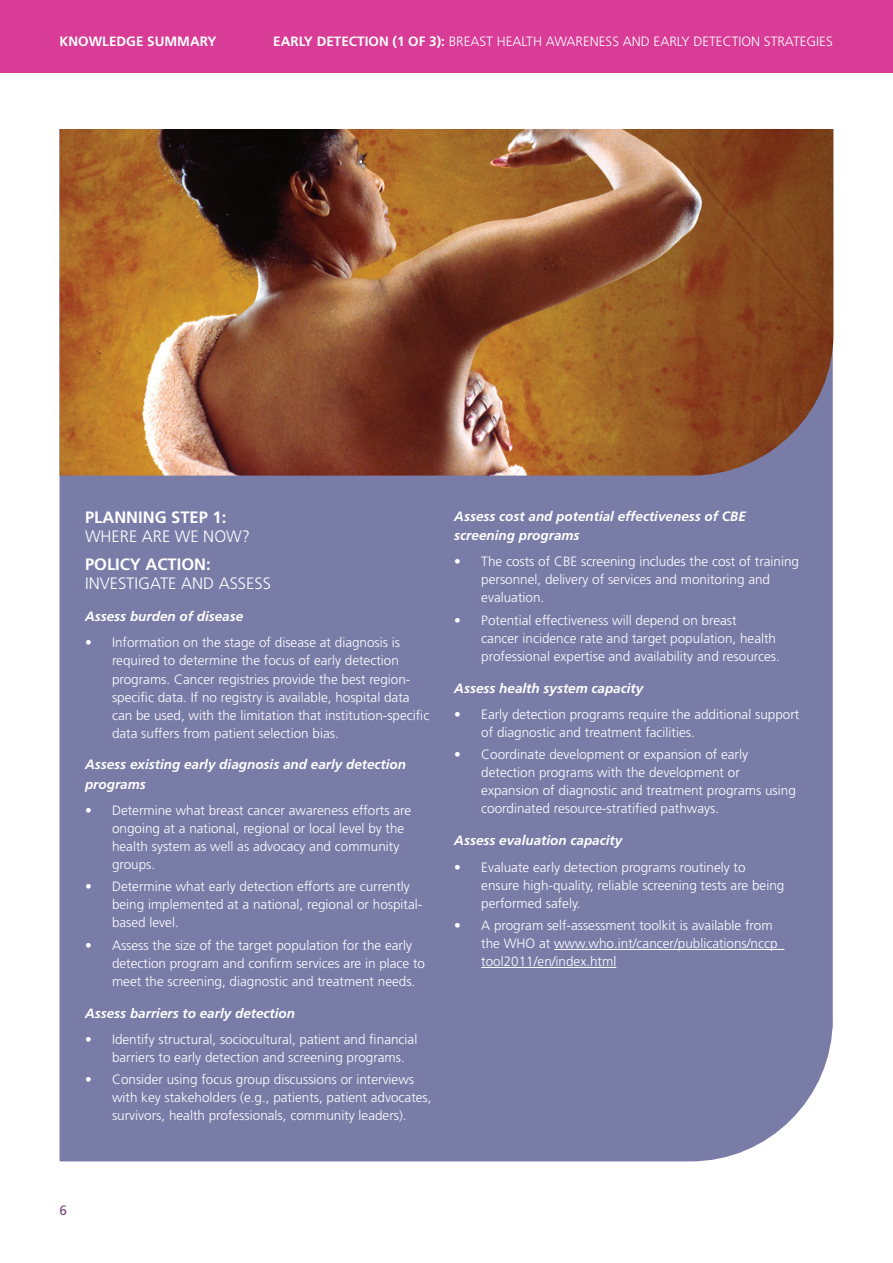
<style>
.page{position:relative;width:893px;height:1263px;background:#fff}
.page>*{position:absolute;margin:0;border:0;box-sizing:border-box;transform-origin:0 0}
.t1{font:300 16.5px "Frutiger";color:#fff}
.t2{font:700 16.5px "Frutiger";color:#fff}
.t3{font:300 13.5px/18px "Frutiger";color:#fff}
.t4{font:italic 700 13.5px/19.2px "Frutiger";color:#fff}
.t5{font:700 13.5px "Frutiger";color:#fff}
.t6{font:13.5px "Frutiger";color:#794779}
.s1{font-weight:700}
</style>
<div class="page">
<div style="left:60px;top:476px;width:773px;height:685px;background:#7a7ca8"></div>
<hr style="left:554px;top:949px;width:230px;height:1px;background:#fff">
<hr style="left:481px;top:967px;width:135px;height:1px;background:#fff">
<img style="left:60px;top:129px;width:773px;height:347px">
<div style="left:0;top:0;width:893px;height:72px;background:#d83c96"></div>
<p class="t5" style="left:60px;top:33px;width:159px">KNOWLEDGE SUMMARY</p>
<p class="t3" style="left:273px;top:32px;width:561px"><span class="s1">EARLY DETECTION (1 OF 3):</span> BREAST HEALTH AWARENESS AND EARLY DETECTION STRATEGIES</p>
<p class="t2" style="left:85px;top:507px;width:143px">PLANNING STEP 1:</p>
<p class="t1" style="left:85px;top:527px;width:167px">WHERE ARE WE NOW?</p>
<p class="t2" style="left:85px;top:554px;width:127px">POLICY ACTION:</p>
<p class="t1" style="left:85px;top:574px;width:187px">INVESTIGATE AND ASSESS</p>
<p class="t4" style="left:85px;top:607px;width:160px">Assess burden of disease</p>
<p class="t3" style="left:112px;top:634px;width:319px;text-indent:-27px">• Information on the stage of disease at diagnosis is required to determine the focus of early detection programs. Cancer registries provide the best region&shy;specific data. If no registry is available, hospital data can be used, with the limitation that institution-specific data suffers from patient selection bias.</p>
<p class="t4" style="left:85px;top:755px;width:323px">Assess existing early diagnosis and early detection programs</p>
<p class="t3" style="left:112px;top:802px;width:301px;text-indent:-27px">• Determine what breast cancer awareness efforts are ongoing at a national, regional or local level by the health system as well as advocacy and community groups.</p>
<p class="t3" style="left:112px;top:878px;width:312px;text-indent:-27px">• Determine what early detection efforts are currently being implemented at a national, regional or hospital&shy;based level.</p>
<p class="t3" style="left:112px;top:936px;width:315px;text-indent:-27px">• Assess the size of the target population for the early detection program and confirm services are in place to meet the screening, diagnostic and treatment needs.</p>
<p class="t4" style="left:85px;top:1003px;width:212px">Assess barriers to early detection</p>
<p class="t3" style="left:112px;top:1031px;width:307px;text-indent:-27px">• Identify structural, sociocultural, patient and financial barriers to early detection and screening programs.</p>
<p class="t3" style="left:112px;top:1071px;width:321px;text-indent:-27px">• Consider using focus group discussions or interviews with key stakeholders (e.g., patients, patient advocates, survivors, health professionals, community leaders).</p>
<p class="t4" style="left:454px;top:506px;width:293px">Assess cost and potential effectiveness of CBE screening programs</p>
<p class="t3" style="left:481px;top:553px;width:319px;text-indent:-27px">• The costs of CBE screening includes the cost of training personnel, delivery of services and monitoring and evaluation.</p>
<p class="t3" style="left:481px;top:611px;width:300px;text-indent:-27px">• Potential effectiveness will depend on breast<br>cancer incidence rate and target population, health professional expertise and availability and resources.</p>
<p class="t4" style="left:454px;top:678px;width:191px">Assess health system capacity</p>
<p class="t3" style="left:481px;top:706px;width:320px;text-indent:-27px">• Early detection programs require the additional support of diagnostic and treatment facilities.</p>
<p class="t3" style="left:481px;top:746px;width:316px;text-indent:-27px">• Coordinate development or expansion of early detection programs with the development or expansion of diagnostic and treatment programs using coordinated resource-stratified pathways.</p>
<p class="t4" style="left:454px;top:831px;width:170px">Assess evaluation capacity</p>
<p class="t3" style="left:481px;top:858px;width:305px;text-indent:-27px">• Evaluate early detection programs routinely to ensure high-quality, reliable screening tests are being performed safely.</p>
<p class="t3" style="left:481px;top:917px;width:305px;text-indent:-27px">• A program self-assessment toolkit is available from the WHO at www.who.int/cancer/publications/nccp_ tool2011/en/index.html</p>
<p class="t6" style="left:60px;top:1203px;width:9px">6</p>
</div>
